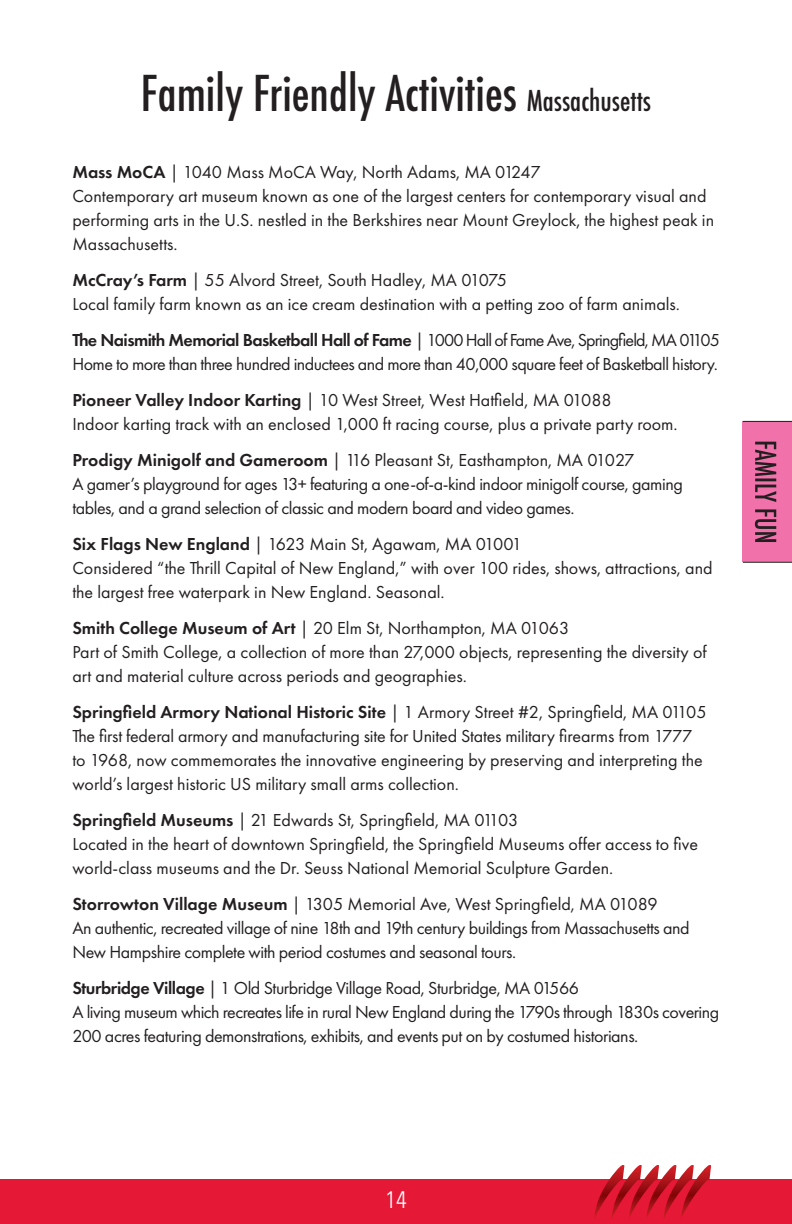
<style>
.page{position:relative;width:792px;height:1224px;background:#fff}
.page>*{position:absolute;margin:0;border:0;box-sizing:border-box;transform-origin:0 0}
.t1{font:500 condensed 48px "Futura";color:#231f20}
.t2{font:300 condensed 24px "Univers";color:#fff}
.t3{font:18px/24px "Futura PT";color:#231f20}
.t4{font:18px/24px "Futura PT";letter-spacing:-.025em;color:#231f20}
.t5{font:18px/24px "Futura PT";letter-spacing:-.03em;color:#231f20}
.s1{font-size:28px}
.s2{font-weight:600}
</style>
<div class="page">
<div style="left:742px;top:422px;width:50px;height:140px;background:#f171ab"></div>
<hr style="left:743px;top:562px;width:49px;height:1px;background:#231f20">
<hr style="left:743px;top:421px;width:49px;height:1px;background:#231f20">
<svg style="left:755px;top:442px;width:21px;height:100px"></svg>
<div style="left:0;top:1180px;width:792px;height:44px;background:#e51836"></div>
<svg style="left:594px;top:1165px;width:117px;height:53px"></svg>
<h1 class="t1" style="left:141px;top:63px;width:512px">Family Friendly Activities <span class="s1">Massachusetts</span></h1>
<p class="t3" style="left:72px;top:160px;width:643px"><span class="s2">Mass MoCA</span> | 1040 Mass MoCA Way, North Adams, MA 01247<br>Contemporary art museum known as one of the largest centers for contemporary visual and performing arts in the U.S. nestled in the Berkshires near Mount Greylock, the highest peak in Massachusetts.</p>
<p class="t3" style="left:72px;top:268px;width:609px"><span class="s2">McCray’s Farm</span> | 55 Alvord Street, South Hadley, MA 01075<br>Local family farm known as an ice cream destination with a petting zoo of farm animals.</p>
<p class="t5" style="left:72px;top:328px;width:649px"><span class="s2">The Naismith Memorial Basketball Hall of Fame</span> | 1000 Hall of Fame Ave, Springfield, MA 01105<br>Home to more than three hundred inductees and more than 40,000 square feet of Basketball history.</p>
<p class="t3" style="left:72px;top:388px;width:607px"><span class="s2">Pioneer Valley Indoor Karting</span> | 10 West Street, West Hatfield, MA 01088<br>Indoor karting track with an enclosed 1,000 ft racing course, plus a private party room.</p>
<p class="t4" style="left:72px;top:448px;width:612px"><span class="s2">Prodigy Minigolf and Gameroom</span> | 116 Pleasant St, Easthampton, MA 01027<br>A gamer’s playground for ages 13+ featuring a one-of-a-kind indoor minigolf course, gaming tables, and a grand selection of classic and modern board and video games.</p>
<p class="t3" style="left:72px;top:532px;width:642px"><span class="s2">Six Flags New England</span> | 1623 Main St, Agawam, MA 01001<br>Considered “the Thrill Capital of New England,” with over 100 rides, shows, attractions, and the largest free waterpark in New England. Seasonal.</p>
<p class="t3" style="left:72px;top:616px;width:636px"><span class="s2">Smith College Museum of Art</span> | 20 Elm St, Northampton, MA 01063<br>Part of Smith College, a collection of more than 27,000 objects, representing the diversity of art and material culture across periods and geographies.</p>
<p class="t3" style="left:72px;top:700px;width:636px"><span class="s2">Springfield Armory National Historic Site</span> | 1 Armory Street #2, Springfield, MA 01105<br>The first federal armory and manufacturing site for United States military firearms from 1777 to 1968, now commemorates the innovative engineering by preserving and interpreting the world’s largest historic US military small arms collection.</p>
<p class="t3" style="left:72px;top:808px;width:627px"><span class="s2">Springfield Museums</span> | 21 Edwards St, Springfield, MA 01103<br>Located in the heart of downtown Springfield, the Springfield Museums offer access to five world-class museums and the Dr. Seuss National Memorial Sculpture Garden.</p>
<p class="t4" style="left:72px;top:892px;width:619px"><span class="s2">Storrowton Village Museum</span> | 1305 Memorial Ave, West Springfield, MA 01089<br>An authentic, recreated village of nine 18th and 19th century buildings from Massachusetts and<br>New Hampshire complete with period costumes and seasonal tours.</p>
<p class="t4" style="left:72px;top:976px;width:648px"><span class="s2">Sturbridge Village</span> | 1 Old Sturbridge Village Road, Sturbridge, MA 01566<br>A living museum which recreates life in rural New England during the 1790s through 1830s covering<br>200 acres featuring demonstrations, exhibits, and events put on by costumed historians.</p>
<h2 class="t2" style="left:385px;top:1185px;width:23px">14</h2>
</div>
